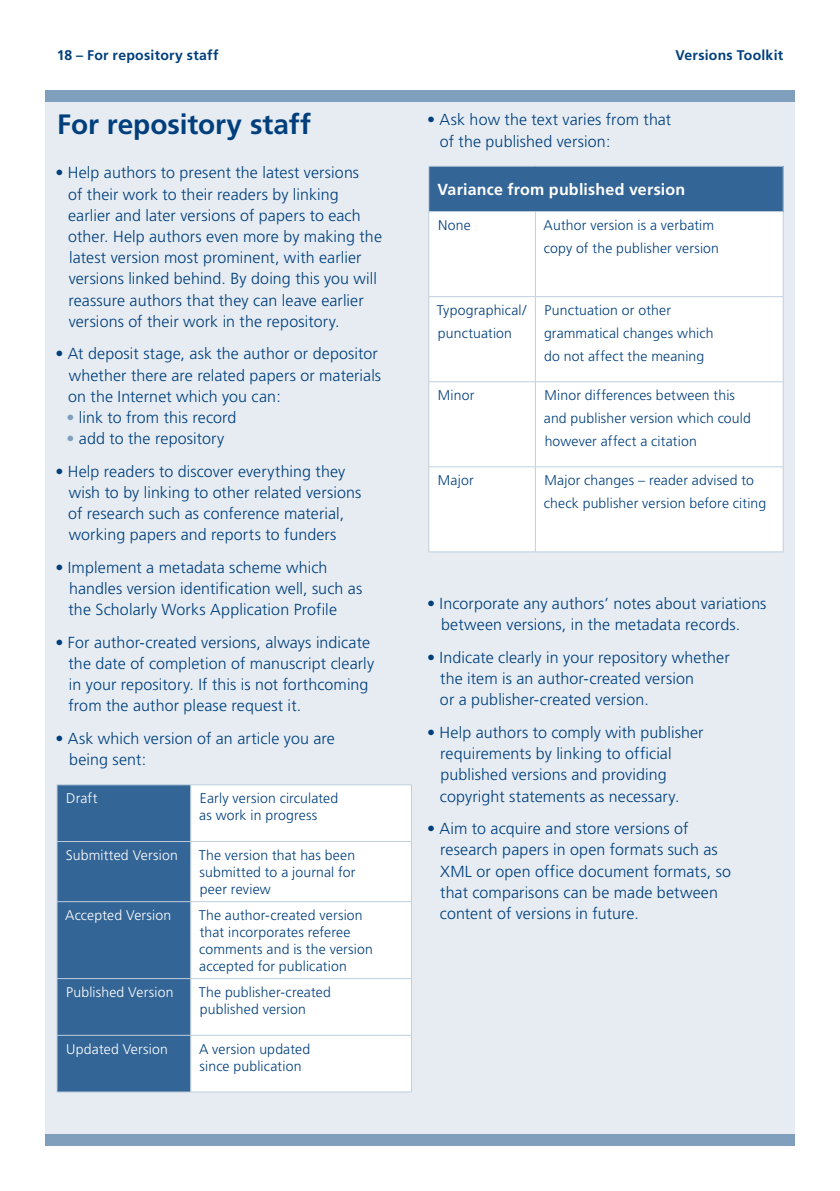
<style>
.page{position:relative;width:840px;height:1191px;background:#fff}
.page>*{position:absolute;margin:0;border:0;box-sizing:border-box;transform-origin:0 0}
.t1{font:700 28px "Frutiger";color:#003f7c}
.t2{font:300 16px/21.2px "Frutiger";letter-spacing:.01em;color:#003f7c}
.t3{font:700 16px "Frutiger";letter-spacing:.01em;color:#fff}
.t4{font:300 14px/16.8px "Frutiger";letter-spacing:.01em;color:#003f7c}
.t5{font:300 14px "Frutiger";letter-spacing:.01em;color:#fff}
.t6{font:700 14px "Frutiger";letter-spacing:.02em;color:#003f7c}
.s1{color:#809fbd}
</style>
<div class="page">
<div style="left:45px;top:102px;width:749px;height:1043px;background:#e6ecf2"></div>
<div style="left:45px;top:1134px;width:749px;height:11px;background:#809fbd"></div>
<div style="left:45px;top:91px;width:749px;height:11px;background:#809fbd"></div>
<div style="left:58px;top:785px;width:132px;height:306px;background:#336596"></div>
<div style="left:192px;top:786px;width:219px;height:305px;background:#fff"></div>
<hr style="left:57px;top:784px;width:134px;height:1px;background:#bfcfde">
<hr style="left:57px;top:785px;width:1px;height:56px;background:#bfcfde">
<hr style="left:191px;top:784px;width:220px;height:1px;background:#bfcfde">
<hr style="left:190px;top:785px;width:1px;height:56px;background:#bfcfde">
<hr style="left:411px;top:785px;width:1px;height:56px;background:#bfcfde">
<hr style="left:57px;top:841px;width:134px;height:1px;background:#bfcfde">
<hr style="left:57px;top:841px;width:1px;height:60px;background:#bfcfde">
<hr style="left:191px;top:841px;width:220px;height:1px;background:#bfcfde">
<hr style="left:190px;top:841px;width:1px;height:60px;background:#bfcfde">
<hr style="left:411px;top:841px;width:1px;height:60px;background:#bfcfde">
<hr style="left:57px;top:901px;width:134px;height:1px;background:#bfcfde">
<hr style="left:57px;top:902px;width:1px;height:76px;background:#bfcfde">
<hr style="left:191px;top:901px;width:220px;height:1px;background:#bfcfde">
<hr style="left:190px;top:902px;width:1px;height:76px;background:#bfcfde">
<hr style="left:411px;top:902px;width:1px;height:76px;background:#bfcfde">
<hr style="left:57px;top:978px;width:134px;height:1px;background:#bfcfde">
<hr style="left:57px;top:978px;width:1px;height:57px;background:#bfcfde">
<hr style="left:191px;top:978px;width:220px;height:1px;background:#bfcfde">
<hr style="left:190px;top:978px;width:1px;height:57px;background:#bfcfde">
<hr style="left:411px;top:978px;width:1px;height:57px;background:#bfcfde">
<hr style="left:57px;top:1035px;width:134px;height:1px;background:#bfcfde">
<hr style="left:57px;top:1035px;width:1px;height:56px;background:#bfcfde">
<hr style="left:57px;top:1091px;width:134px;height:1px;background:#bfcfde">
<hr style="left:191px;top:1035px;width:220px;height:1px;background:#bfcfde">
<hr style="left:190px;top:1035px;width:1px;height:56px;background:#bfcfde">
<hr style="left:411px;top:1035px;width:1px;height:56px;background:#bfcfde">
<hr style="left:191px;top:1091px;width:220px;height:1px;background:#bfcfde">
<div style="left:428px;top:166px;width:354px;height:46px;background:#336596"></div>
<div style="left:430px;top:212px;width:352px;height:339px;background:#fff"></div>
<hr style="left:428px;top:166px;width:107px;height:1px;background:#bfcfde">
<hr style="left:428px;top:166px;width:1px;height:45px;background:#bfcfde">
<hr style="left:535px;top:166px;width:248px;height:1px;background:#bfcfde">
<hr style="left:428px;top:211px;width:107px;height:1px;background:#bfcfde">
<hr style="left:428px;top:212px;width:1px;height:84px;background:#bfcfde">
<hr style="left:782px;top:166px;width:1px;height:45px;background:#bfcfde">
<hr style="left:535px;top:211px;width:248px;height:1px;background:#bfcfde">
<hr style="left:534px;top:212px;width:1px;height:84px;background:#bfcfde">
<hr style="left:782px;top:212px;width:1px;height:84px;background:#bfcfde">
<hr style="left:428px;top:296px;width:107px;height:1px;background:#bfcfde">
<hr style="left:428px;top:297px;width:1px;height:84px;background:#bfcfde">
<hr style="left:535px;top:296px;width:248px;height:1px;background:#bfcfde">
<hr style="left:534px;top:297px;width:1px;height:84px;background:#bfcfde">
<hr style="left:782px;top:297px;width:1px;height:84px;background:#bfcfde">
<hr style="left:428px;top:381px;width:107px;height:1px;background:#bfcfde">
<hr style="left:428px;top:382px;width:1px;height:84px;background:#bfcfde">
<hr style="left:535px;top:381px;width:248px;height:1px;background:#bfcfde">
<hr style="left:534px;top:382px;width:1px;height:84px;background:#bfcfde">
<hr style="left:782px;top:382px;width:1px;height:84px;background:#bfcfde">
<hr style="left:428px;top:466px;width:107px;height:1px;background:#bfcfde">
<hr style="left:428px;top:467px;width:1px;height:84px;background:#bfcfde">
<hr style="left:428px;top:551px;width:107px;height:1px;background:#bfcfde">
<hr style="left:535px;top:466px;width:248px;height:1px;background:#bfcfde">
<hr style="left:534px;top:467px;width:1px;height:84px;background:#bfcfde">
<hr style="left:782px;top:467px;width:1px;height:84px;background:#bfcfde">
<hr style="left:535px;top:551px;width:248px;height:1px;background:#bfcfde">
<p class="t6" style="left:57px;top:47px;width:163px">1 8 – For repository staff</p>
<p class="t6" style="left:675px;top:47px;width:109px">Versions Toolkit</p>
<h1 class="t1" style="left:57px;top:108px;width:255px">For repository staff</h1>
<p class="t2" style="left:68px;top:162px;width:315px;text-indent:-13px">• Help authors to present the latest versions<br>of their work to their readers by linking earlier and later versions of papers to each other. Help authors even more by making the latest version most prominent, with earlier versions linked behind. By doing this you will reassure authors that they can leave earlier versions of their work in the repository.</p>
<p class="t2" style="left:68px;top:343px;width:314px;text-indent:-13px">• At deposit stage, ask the author or depositor whether there are related papers or materials on the Internet which you can:</p>
<p class="t2" style="left:66px;top:407px;width:171px"><span class="s1">•</span> link to from this record</p>
<p class="t2" style="left:66px;top:428px;width:159px"><span class="s1">•</span> add to the repository</p>
<p class="t2" style="left:68px;top:461px;width:294px;text-indent:-13px">• Help readers to discover everything they wish to by linking to other related versions of research such as conference material, working papers and reports to funders</p>
<p class="t2" style="left:68px;top:557px;width:295px;text-indent:-13px">• Implement a metadata scheme which handles version identification well, such as the Scholarly Works Application Profile</p>
<p class="t2" style="left:68px;top:632px;width:307px;text-indent:-13px">• For author-created versions, always indicate the date of completion of manuscript clearly in your repository. If this is not forthcoming from the author please request it.</p>
<p class="t2" style="left:69px;top:728px;width:267px;text-indent:-14px">• Ask which version of an article you are being sent:</p>
<p class="t5" style="left:66px;top:790px;width:33px">Draft</p>
<p class="t4" style="left:199px;top:790px;width:140px">Early version circulated as work in progress</p>
<p class="t5" style="left:66px;top:847px;width:113px">Submitted Version</p>
<p class="t4" style="left:199px;top:847px;width:158px;text-align:justify">The version that has been submitted to a journal for peer review</p>
<p class="t5" style="left:65px;top:907px;width:107px">Accepted Version</p>
<p class="t4" style="left:199px;top:907px;width:175px">The author-created version that incorporates referee comments and is the version accepted for publication</p>
<p class="t5" style="left:66px;top:984px;width:109px">Published Version</p>
<p class="t4" style="left:199px;top:984px;width:133px">The publisher-created published version</p>
<p class="t5" style="left:66px;top:1041px;width:103px">Updated Version</p>
<p class="t4" style="left:199px;top:1040px;width:113px">A version updated since publication</p>
<p class="t2" style="left:439px;top:109px;width:233px;text-indent:-13px">• Ask how the text varies from that of the published version:</p>
<p class="t3" style="left:437px;top:180px;width:249px">Variance from published version</p>
<p class="t4" style="left:438px;top:217px;width:34px">None</p>
<p class="t4" style="left:543px;top:214px;width:177px;line-height:22.8px">Author version is a verbatim copy of the publisher version</p>
<p class="t4" style="left:436px;top:299px;width:91px;line-height:22.8px">Typographical/ punctuation</p>
<p class="t4" style="left:543px;top:299px;width:171px;line-height:22.8px">Punctuation or other grammatical changes which do not affect the meaning</p>
<p class="t4" style="left:437px;top:387px;width:38px">Minor</p>
<p class="t4" style="left:543px;top:384px;width:208px;line-height:22.8px">Minor differences between this and publisher version which could however affect a citation</p>
<p class="t4" style="left:437px;top:472px;width:37px">Major</p>
<p class="t4" style="left:543px;top:469px;width:224px;line-height:22.8px">Major changes – reader advised to check publisher version before citing</p>
<p class="t2" style="left:441px;top:593px;width:327px;text-indent:-14px">• Incorporate any authors’ notes about variations between versions, in the metadata records.</p>
<p class="t2" style="left:439px;top:647px;width:291px;text-indent:-13px">• Indicate clearly in your repository whether the item is an author-created version<br>or a publisher-created version.</p>
<p class="t2" style="left:439px;top:722px;width:265px;text-indent:-13px">• Help authors to comply with publisher requirements by linking to official published versions and providing copyright statements as necessary.</p>
<p class="t2" style="left:439px;top:818px;width:292px;text-indent:-13px">• Aim to acquire and store versions of research papers in open formats such as XML or open office document formats, so that comparisons can be made between content of versions in future.</p>
</div>
